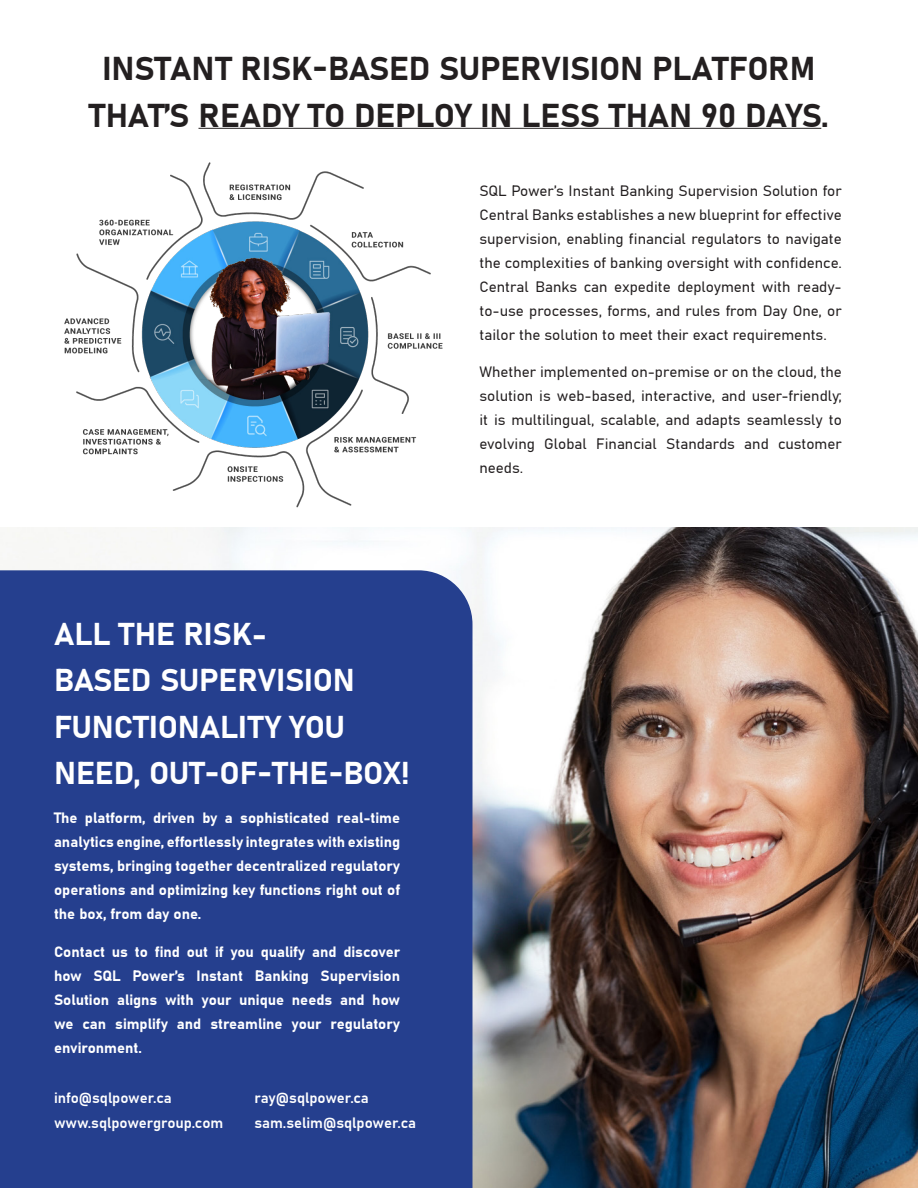
<style>
.page{position:relative;width:918px;height:1188px;background:#fff}
.page>*{position:absolute;margin:0;border:0;box-sizing:border-box;transform-origin:0 0}
.t1{font:33px/46.5px "Bahnschrift";color:#231f20;text-align:center}
.t2{font:31.5px/46.5px "Bahnschrift";color:#fff}
.t3{font:15px/24px "Bahnschrift";color:#231f20;text-align:justify}
.t4{font:15px/24px "Bahnschrift";color:#fff;text-align:justify}
</style>
<div class="page">
<img style="left:6px;top:527px;width:912px;height:661px">
<div style="left:0;top:570px;width:472px;height:618px;background:#253f8e"></div>
<hr style="left:199px;top:128px;width:622px;height:1px;background:#231f20">
<img style="left:64px;top:162px;width:379px;height:346px">
<h1 class="t1" style="left:89px;top:43px;width:741px">INSTANT RISK-BASED SUPERVISION PLATFORM<br>THAT’S READY TO DEPLOY IN LESS THAN 90 DAYS.</h1>
<h2 class="t2" style="left:54px;top:608px;width:357px">ALL THE RISK-<br>BASED SUPERVISION<br>FUNCTIONALITY YOU<br>NEED, OUT-OF-THE-BOX!</h2>
<p class="t4" style="left:54px;top:805px;width:348px">The platform, driven by a sophisticated real-time analytics engine, effortlessly integrates with existing systems, bringing together decentralized regulatory operations and optimizing key functions right out of the box, from day one.</p>
<p class="t4" style="left:54px;top:939px;width:348px">Contact us to find out if you qualify and discover how SQL Power’s Instant Banking Supervision Solution aligns with your unique needs and how we can simplify and streamline your regulatory environment.</p>
<p class="t4" style="left:54px;top:1084px;width:171px;line-height:25.5px">info@sqlpower.ca www.sqlpowergroup.com</p>
<p class="t4" style="left:254px;top:1084px;width:163px;line-height:25.5px">ray@sqlpower.ca sam.selim@sqlpower.ca</p>
<p class="t3" style="left:480px;top:177px;width:364px">SQL Power’s Instant Banking Supervision Solution for Central Banks establishes a new blueprint for effective supervision, enabling financial regulators to navigate the complexities of banking oversight with confidence.<br>Central Banks can expedite deployment with ready&shy;to-use processes, forms, and rules from Day One, or tailor the solution to meet their exact requirements.</p>
<p class="t3" style="left:480px;top:359px;width:364px">Whether implemented on-premise or on the cloud, the solution is web-based, interactive, and user-friendly; it is multilingual, scalable, and adapts seamlessly to evolving Global Financial Standards and customer needs.</p>
</div>
